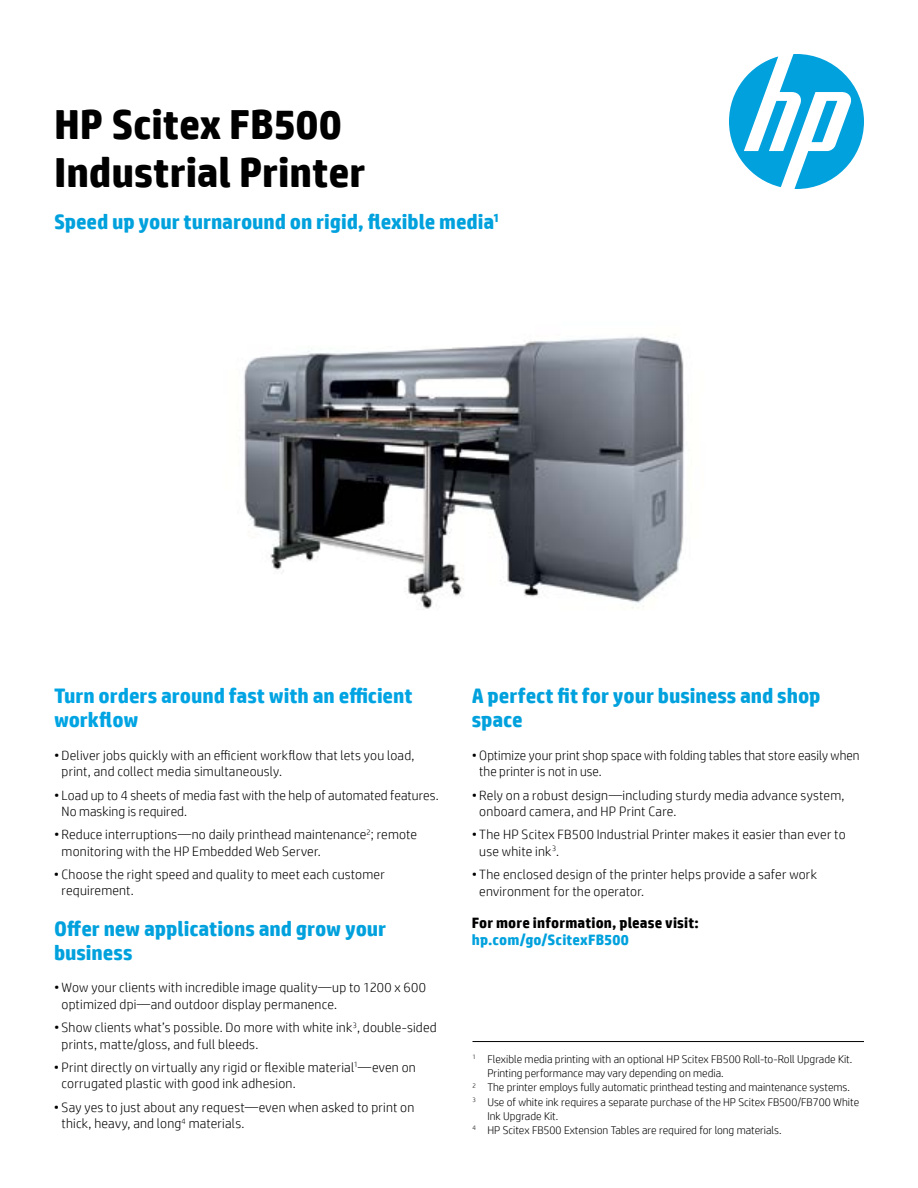
<style>
.page{position:relative;width:918px;height:1188px;background:#fff}
.page>*{position:absolute;margin:0;border:0;box-sizing:border-box;transform-origin:0 0}
.t1{font:700 42px/48px "HP Simplified";color:#000}
.t2{font:700 21px/24px "HP Simplified";letter-spacing:-.005em;color:#00a1dd}
.t3{font:700 21px/24px "HP Simplified";color:#00a4e3}
.t4{font:700 15px "HP Simplified";letter-spacing:.01em;color:#000}
.t5{font:700 15px "HP Simplified";letter-spacing:.01em;color:#00a1dd}
.t6{font:300 13.5px/16.5px "HP Simplified";letter-spacing:.015em;color:#000}
.t7{font:300 11.25px "HP Simplified";color:#000}
</style>
<div class="page">
<img style="left:244px;top:334px;width:440px;height:275px">
<svg style="left:729px;top:54px;width:135px;height:135px"></svg>
<hr style="left:472px;top:1041px;width:392px;height:1px;background:#000">
<h1 class="t1" style="left:54px;top:99px;width:313px">HP Scitex FB500<br>Industrial Printer</h1>
<h2 class="t2" style="left:54px;top:210px;width:447px">Speed up your turnaround on rigid, flexible media<sup>1</sup></h2>
<h2 class="t3" style="left:54px;top:684px;width:360px">Turn orders around fast with an efficient workflow</h2>
<p class="t6" style="left:62px;top:747px;width:354px;text-indent:-8px">• Deliver jobs quickly with an efficient workflow that lets you load, print, and collect media simultaneously.</p>
<p class="t6" style="left:62px;top:786px;width:379px;text-indent:-8px">• Load up to 4 sheets of media fast with the help of automated features.<br>No masking is required.</p>
<p class="t6" style="left:62px;top:826px;width:357px;text-indent:-8px">• Reduce interruptions—no daily printhead maintenance<sup>2</sup>; remote monitoring with the HP Embedded Web Server.</p>
<p class="t6" style="left:62px;top:866px;width:325px;text-indent:-8px">• Choose the right speed and quality to meet each customer requirement.</p>
<h2 class="t2" style="left:54px;top:916px;width:334px">Offer new applications and grow your business</h2>
<p class="t6" style="left:62px;top:979px;width:366px;text-indent:-8px">• Wow your clients with incredible image quality—up to 1200 x 600 optimized dpi—and outdoor display permanence.</p>
<p class="t6" style="left:62px;top:1019px;width:377px;text-indent:-8px">• Show clients what’s possible. Do more with white ink<sup>3</sup>, double-sided prints, matte/gloss, and full bleeds.</p>
<p class="t6" style="left:62px;top:1059px;width:356px;text-indent:-8px">• Print directly on virtually any rigid or flexible material<sup>1</sup>—even on corrugated plastic with good ink adhesion.</p>
<p class="t6" style="left:62px;top:1099px;width:354px;text-indent:-8px">• Say yes to just about any request—even when asked to print on thick, heavy, and long<sup>4</sup> materials.</p>
<h2 class="t2" style="left:472px;top:684px;width:350px">A perfect fit for your business and shop space</h2>
<p class="t6" style="left:479px;top:747px;width:382px;text-indent:-8px">• Optimize your print shop space with folding tables that store easily when the printer is not in use.</p>
<p class="t6" style="left:479px;top:786px;width:367px;text-indent:-8px">• Rely on a robust design—including sturdy media advance system, onboard camera, and HP Print Care.</p>
<p class="t6" style="left:479px;top:826px;width:368px;text-indent:-8px">• The HP Scitex FB500 Industrial Printer makes it easier than ever to use white ink<sup>3</sup>.</p>
<p class="t6" style="left:479px;top:866px;width:339px;text-indent:-8px">• The enclosed design of the printer helps provide a safer work environment for the operator.</p>
<p class="t4" style="left:472px;top:914px;width:229px">For more information, please visit:</p>
<p class="t5" style="left:472px;top:931px;width:159px">hp.com/go/ScitexFB500</p>
<p class="t7" style="left:472px;top:1053px;width:381px"><sup>1</sup> Flexible media printing with an optional HP Scitex FB500 Roll-to-Roll Upgrade Kit.</p>
<p class="t7" style="left:488px;top:1067px;width:238px">Printing performance may vary depending on media.</p>
<p class="t7" style="left:472px;top:1081px;width:379px"><sup>2</sup> The printer employs fully automatic printhead testing and maintenance systems.</p>
<p class="t7" style="left:472px;top:1095px;width:388px"><sup>3</sup> Use of white ink requires a separate purchase of the HP Scitex FB500/FB700 White</p>
<p class="t7" style="left:488px;top:1110px;width:72px">Ink Upgrade Kit.</p>
<p class="t7" style="left:472px;top:1124px;width:311px"><sup>4</sup> HP Scitex FB500 Extension Tables are required for long materials.</p>
</div>
